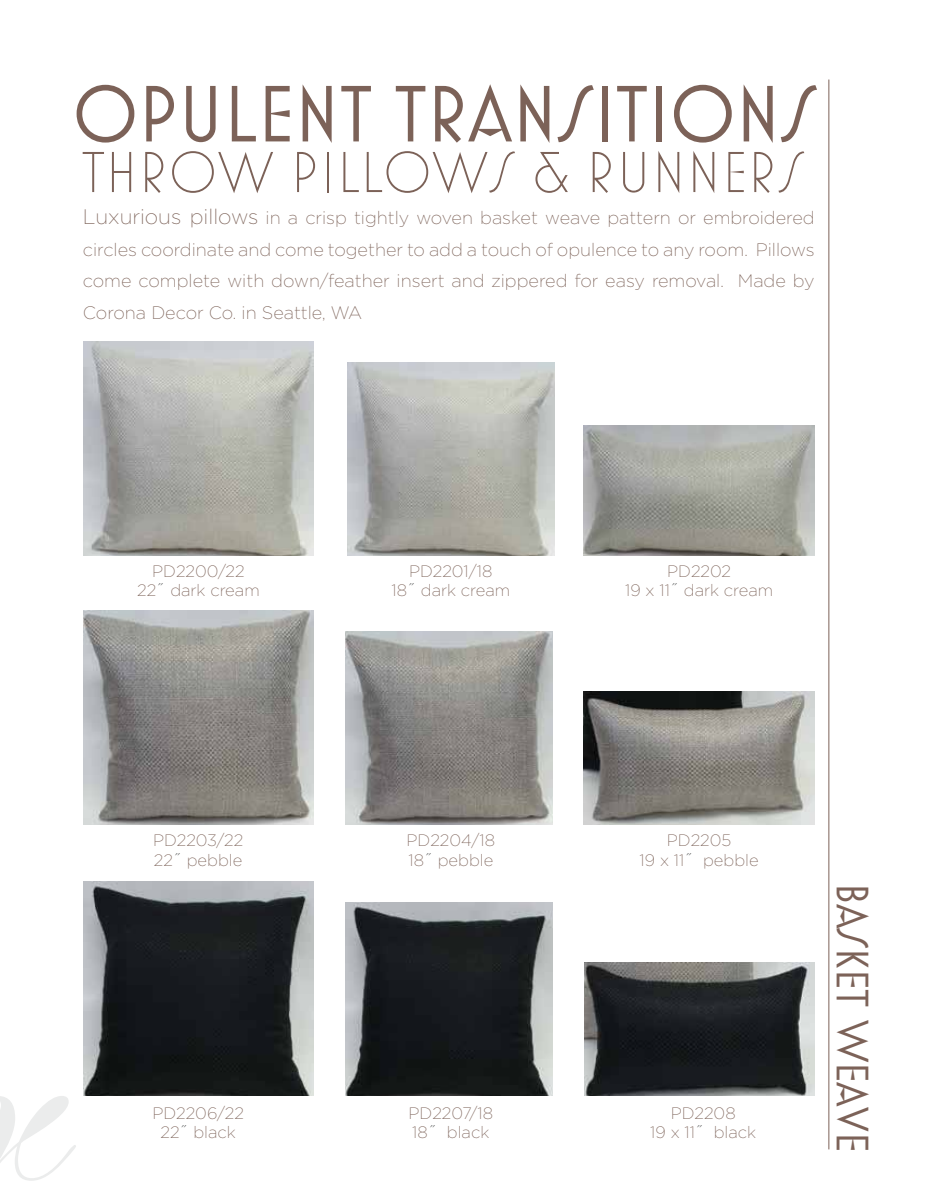
<style>
.page{position:relative;width:932px;height:1202px;background:#fff}
.page>*{position:absolute;margin:0;border:0;box-sizing:border-box;transform-origin:0 0}
.t1{font:81px "Mostra Two";color:#7c6258}
.t2{font:300 58.5px "Mostra Two";color:#7c6258}
.t3{font:45px "Mostra Two";color:#7c6258}
.t4{font:200 18px/31.5px "Gotham";color:#7c6258;text-align:justify}
.t5{font:200 16.5px/19.5px "Gotham";color:#7c6258;text-align:center}
.s1{font-size:21px}
.s2{font-size:18px;color:#565858}
</style>
<div class="page">
<svg style="left:0;top:1096px;width:76px;height:85px"></svg>
<hr style="left:828px;top:80px;width:1px;height:1069px;background:#7c6258">
<img style="left:83px;top:341px;width:230px;height:214px">
<img style="left:83px;top:610px;width:230px;height:214px">
<img style="left:347px;top:362px;width:207px;height:193px">
<img style="left:345px;top:631px;width:207px;height:193px">
<img style="left:584px;top:425px;width:230px;height:130px">
<img style="left:584px;top:691px;width:230px;height:133px">
<img style="left:84px;top:881px;width:230px;height:214px">
<img style="left:345px;top:902px;width:207px;height:193px">
<img style="left:584px;top:962px;width:230px;height:133px">
<h1 class="t1" style="left:73px;top:70px;width:745px">OPULENT TRANSITIONS</h1>
<h2 class="t2" style="left:82px;top:140px;width:725px">THROW PILLOWS &amp; RUNNERS</h2>
<p class="t4" style="left:83px;top:202px;width:733px"><span class="s1">Luxurious pillows</span> in a crisp tightly woven basket weave pattern or embroidered circles coordinate and come together to add a touch of opulence to any room. Pillows come complete with down/feather insert and zippered for easy removal. Made by Corona Decor Co. in Seattle, WA</p>
<p class="t5" style="left:137px;top:561px;width:124px">PD2200/22<br>22<span class="s2">˝</span> dark cream</p>
<p class="t5" style="left:391px;top:561px;width:120px">PD2201/18<br>18<span class="s2">˝</span> dark cream</p>
<p class="t5" style="left:625px;top:561px;width:149px">PD2202<br>19 x 11<span class="s2">˝</span> dark cream</p>
<p class="t5" style="left:153px;top:830px;width:92px;text-align:left">PD2203/22<br>22<span class="s2">˝</span> pebble</p>
<p class="t5" style="left:406px;top:830px;width:90px;text-align:left">PD2204/18<br>18<span class="s2">˝</span> pebble</p>
<p class="t5" style="left:639px;top:830px;width:121px">PD2205<br>19 x 11<span class="s2">˝</span> pebble</p>
<p class="t5" style="left:152px;top:1103px;width:93px">PD2206/22<br>22<span class="s2">˝</span> black</p>
<p class="t5" style="left:408px;top:1103px;width:86px;text-align:left">PD2207/18<br>18<span class="s2">˝</span> black</p>
<p class="t5" style="left:650px;top:1103px;width:107px">PD2208<br>19 x 11<span class="s2">˝</span> black</p>
<h3 class="t3" style="left:877px;top:882px;width:271px;rotate:90deg">BASKET WEAVE</h3>
</div>
